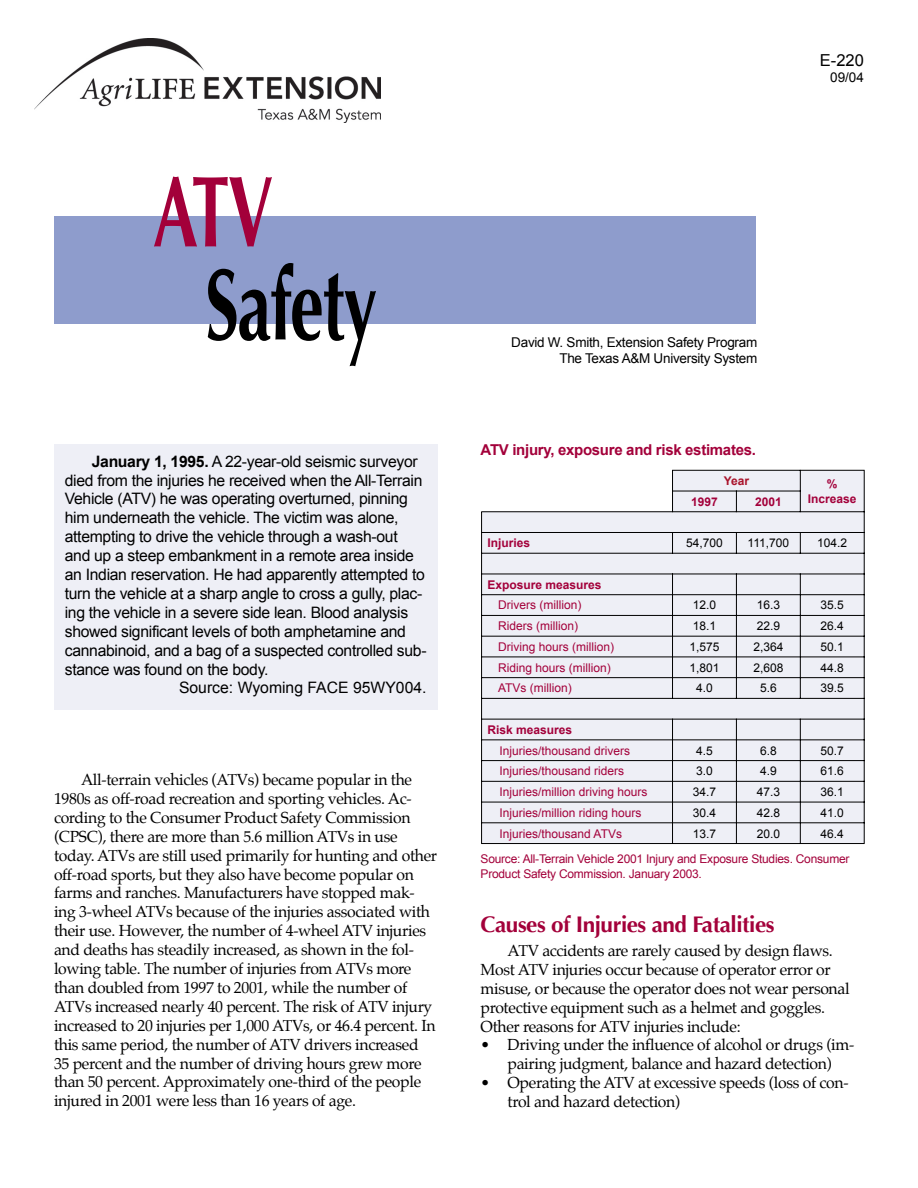
<style>
.page{position:relative;width:918px;height:1188px;background:#fff}
.page>*{position:absolute;margin:0;border:0;box-sizing:border-box;transform-origin:0 0}
.t1{font:700 101.25px "Optima";letter-spacing:-.02em;color:#000;scale:.67 1}
.t2{font:700 101.25px "Optima";color:#a3003a;scale:.67 1}
.t3{font:700 22.5px "Optima";letter-spacing:-.02em;color:#a3003a}
.t4{font:16.5px "Arial";color:#000}
.t5{font:15.75px/18.9px "Palatino";letter-spacing:-.02em;color:#000}
.t6{font:15.75px "Arial";letter-spacing:-.02em;color:#000}
.t7{font:15.75px "Arial";color:#000}
.t8{font:700 15px "Arial";letter-spacing:-.02em;color:#a3003a}
.t9{font:13.5px/16.2px "Arial";letter-spacing:-.02em;color:#000;text-align:right}
.t10{font:12px "Arial";color:#a3003a}
.t11{font:12px "Arial";color:#000}
.t12{font:12px/15px "Arial";letter-spacing:-.02em;color:#a3003a}
.t13{font:700 12px "Arial";color:#a3003a}
.t14{font:700 12px "Arial";color:#a9122a}
.s1{font-weight:700}
</style>
<div class="page">
<div style="left:54px;top:216px;width:702px;height:108px;background:#8e9ccc"></div>
<div style="left:54px;top:444px;width:383px;height:265px;background:#eeeff6"></div>
<svg style="left:481px;top:469px;width:384px;height:375px;background:#dddee4"></svg>
<img style="left:35px;top:38px;width:346px;height:85px">
<h1 class="t2" style="left:153px;top:153px;width:180px">ATV</h1>
<h1 class="t1" style="left:205px;top:246px;width:258px">Safety</h1>
<p class="t6" style="left:92px;top:452px;width:328px"><span class="s1">January 1, 1995.</span> A 22-year-old seismic surveyor</p>
<p class="t6" style="left:65px;top:471px;width:359px">died from the injuries he received when the All-Terrain</p>
<p class="t6" style="left:65px;top:490px;width:345px">Vehicle (ATV) he was operating overturned, pinning</p>
<p class="t6" style="left:65px;top:509px;width:335px">him underneath the vehicle. The victim was alone,</p>
<p class="t6" style="left:65px;top:528px;width:334px">attempting to drive the vehicle through a wash-out</p>
<p class="t6" style="left:65px;top:547px;width:351px">and up a steep embankment in a remote area inside</p>
<p class="t6" style="left:65px;top:566px;width:362px">an Indian reservation. He had apparently attempted to</p>
<p class="t6" style="left:65px;top:585px;width:359px">turn the vehicle at a sharp angle to cross a gully, plac-</p>
<p class="t6" style="left:65px;top:603px;width:345px">ing the vehicle in a severe side lean. Blood analysis</p>
<p class="t6" style="left:65px;top:622px;width:343px">showed significant levels of both amphetamine and</p>
<p class="t6" style="left:65px;top:641px;width:363px">cannabinoid, and a bag of a suspected controlled sub-</p>
<p class="t6" style="left:65px;top:660px;width:205px">stance was found on the body.</p>
<p class="t7" style="left:179px;top:679px;width:249px">Source: Wyoming FACE 95WY004.</p>
<p class="t5" style="left:54px;top:772px;width:385px;text-indent:27px">All-terrain vehicles (ATVs) became popular in the 1980s as off-road recreation and sporting vehicles. Ac&shy;cording to the Consumer Product Safety Commission (CPSC), there are more than 5.6 million ATVs in use today. ATVs are still used primarily for hunting and other off-road sports, but they also have become popular on farms and ranches. Manufacturers have stopped mak&shy;ing 3-wheel ATVs because of the injuries associated with their use. However, the number of 4-wheel ATV injuries and deaths has steadily increased, as shown in the fol&shy;lowing table. The number of injuries from ATVs more than doubled from 1997 to 2001, while the number of ATVs increased nearly 40 percent. The risk of ATV injury increased to 20 injuries per 1,000 ATVs, or 46.4 percent. In this same period, the number of ATV drivers increased 35 percent and the number of driving hours grew more than 50 percent. Approximately one-third of the people injured in 2001 were less than 16 years of age.</p>
<p class="t4" style="left:820px;top:51px;width:46px">E-220</p>
<p class="t9" style="left:830px;top:69px;width:35px">09/04</p>
<p class="t9" style="left:511px;top:334px;width:248px">David W. Smith, Extension Safety Program<br>The Texas A&amp;M University System</p>
<p class="t8" style="left:481px;top:442px;width:277px">ATV injury, exposure and risk estimates.</p>
<p class="t14" style="left:724px;top:474px;width:27px">Year</p>
<p class="t13" style="left:827px;top:477px;width:12px">%</p>
<p class="t13" style="left:691px;top:495px;width:28px">1997</p>
<p class="t13" style="left:755px;top:495px;width:28px">2001</p>
<p class="t13" style="left:808px;top:492px;width:50px">Increase</p>
<p class="t13" style="left:488px;top:536px;width:44px">Injuries</p>
<p class="t11" style="left:686px;top:536px;width:38px">54,700</p>
<p class="t11" style="left:748px;top:536px;width:43px">111,700</p>
<p class="t11" style="left:817px;top:536px;width:32px">104.2</p>
<p class="t13" style="left:488px;top:578px;width:116px">Exposure measures</p>
<p class="t10" style="left:498px;top:598px;width:85px">Drivers (million)</p>
<p class="t11" style="left:693px;top:598px;width:25px">12.0</p>
<p class="t11" style="left:757px;top:598px;width:25px">16.3</p>
<p class="t11" style="left:821px;top:598px;width:25px">35.5</p>
<p class="t10" style="left:498px;top:619px;width:81px">Riders (million)</p>
<p class="t11" style="left:693px;top:619px;width:25px">18.1</p>
<p class="t11" style="left:757px;top:619px;width:25px">22.9</p>
<p class="t11" style="left:821px;top:619px;width:25px">26.4</p>
<p class="t10" style="left:498px;top:640px;width:118px">Driving hours (million)</p>
<p class="t11" style="left:689px;top:640px;width:32px">1,575</p>
<p class="t11" style="left:753px;top:640px;width:32px">2,364</p>
<p class="t11" style="left:821px;top:640px;width:25px">50.1</p>
<p class="t10" style="left:498px;top:661px;width:114px">Riding hours (million)</p>
<p class="t11" style="left:689px;top:661px;width:32px">1,801</p>
<p class="t11" style="left:753px;top:661px;width:32px">2,608</p>
<p class="t11" style="left:821px;top:661px;width:25px">44.8</p>
<p class="t10" style="left:498px;top:681px;width:75px">ATVs (million)</p>
<p class="t11" style="left:696px;top:681px;width:18px">4.0</p>
<p class="t11" style="left:760px;top:681px;width:18px">5.6</p>
<p class="t11" style="left:821px;top:681px;width:25px">39.5</p>
<p class="t13" style="left:488px;top:723px;width:86px">Risk measures</p>
<p class="t10" style="left:500px;top:744px;width:132px">Injuries/thousand drivers</p>
<p class="t11" style="left:696px;top:744px;width:18px">4.5</p>
<p class="t11" style="left:760px;top:744px;width:18px">6.8</p>
<p class="t11" style="left:821px;top:744px;width:25px">50.7</p>
<p class="t10" style="left:500px;top:764px;width:126px">Injuries/thousand riders</p>
<p class="t11" style="left:696px;top:764px;width:18px">3.0</p>
<p class="t11" style="left:760px;top:764px;width:18px">4.9</p>
<p class="t11" style="left:821px;top:764px;width:25px">61.6</p>
<p class="t10" style="left:500px;top:785px;width:150px">Injuries/million driving hours</p>
<p class="t11" style="left:693px;top:785px;width:25px">34.7</p>
<p class="t11" style="left:757px;top:785px;width:25px">47.3</p>
<p class="t11" style="left:821px;top:785px;width:25px">36.1</p>
<p class="t10" style="left:500px;top:806px;width:144px">Injuries/million riding hours</p>
<p class="t11" style="left:693px;top:806px;width:25px">30.4</p>
<p class="t11" style="left:757px;top:806px;width:25px">42.8</p>
<p class="t11" style="left:821px;top:806px;width:25px">41.0</p>
<p class="t10" style="left:500px;top:827px;width:124px">Injuries/thousand ATVs</p>
<p class="t11" style="left:693px;top:827px;width:25px">13.7</p>
<p class="t11" style="left:757px;top:827px;width:25px">20.0</p>
<p class="t11" style="left:821px;top:827px;width:25px">46.4</p>
<p class="t12" style="left:481px;top:851px;width:370px">Source: All-Terrain Vehicle 2001 Injury and Exposure Studies. Consumer<br>Product Safety Commission. January 2003.</p>
<h2 class="t3" style="left:481px;top:911px;width:296px">Causes of Injuries and Fatalities</h2>
<p class="t5" style="left:481px;top:942px;width:371px;text-indent:27px">ATV accidents are rarely caused by design flaws.<br>Most ATV injuries occur because of operator error or misuse, or because the operator does not wear personal protective equipment such as a helmet and goggles.<br>Other reasons for ATV injuries include:</p>
<p class="t5" style="left:481px;top:1037px;width:375px;text-align:center">• Driving under the influence of alcohol or drugs (im&shy;pairing judgment, balance and hazard detection)</p>
<p class="t5" style="left:508px;top:1075px;width:343px;text-indent:-27px">• Operating the ATV at excessive speeds (loss of con&shy;trol and hazard detection)</p>
</div>
